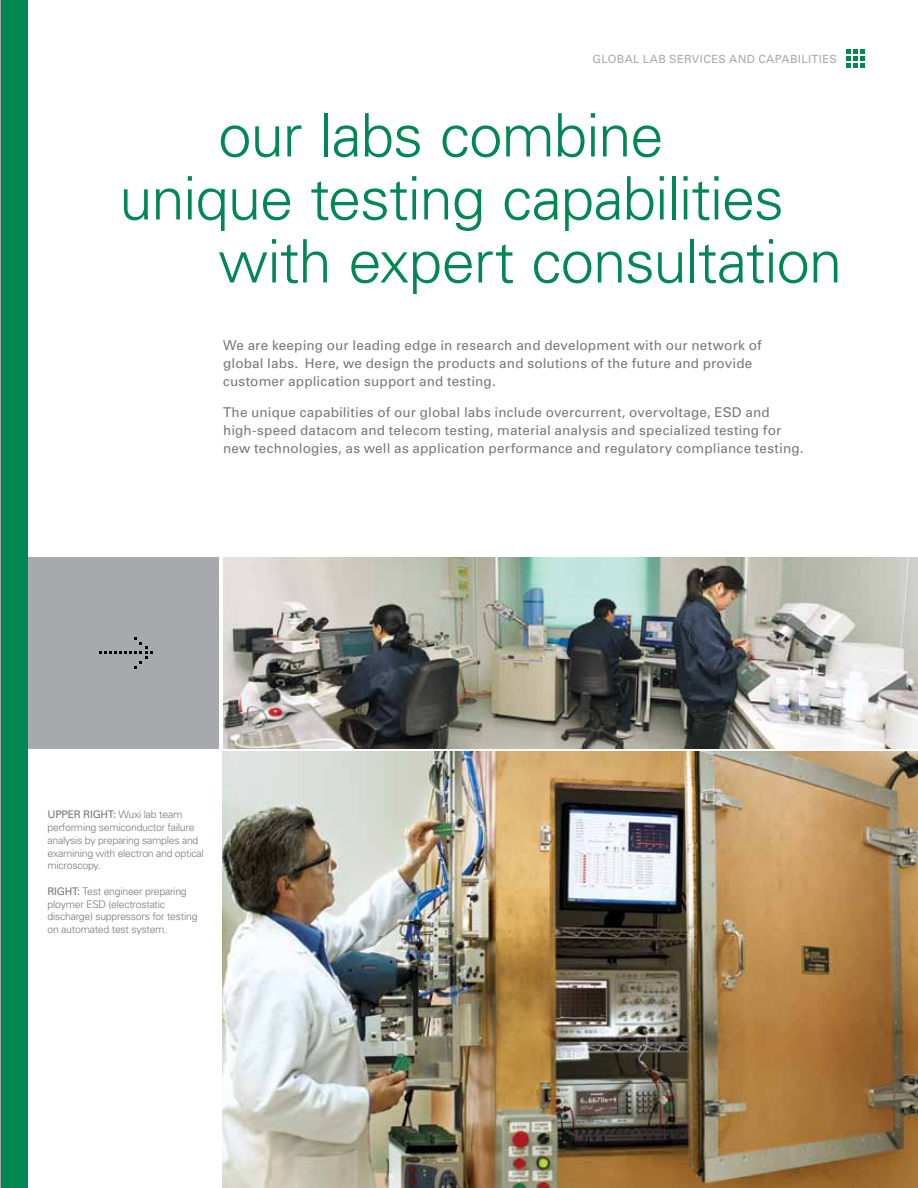
<style>
.page{position:relative;width:918px;height:1188px;background:#fff}
.page>*{position:absolute;margin:0;border:0;box-sizing:border-box;transform-origin:0 0}
.t1{font:300 60px "Univers";letter-spacing:-.02em;color:#008752}
.t2{font:13.5px/18px "Univers";letter-spacing:.01em;color:#77787b}
.t3{font:11.25px "Univers";letter-spacing:.035em;color:#a7a9ac}
.t4{font:300 10.5px/12.8px "Univers";letter-spacing:-.025em;color:#77787b}
.t5{font:10.2px "Univers";color:#58595b}
.s1{font-weight:400}
</style>
<div class="page">
<div style="left:27px;top:557px;width:191px;height:191px;background:#a7a9ac"></div>
<svg style="left:99px;top:637px;width:54px;height:32px"></svg>
<img style="left:223px;top:557px;width:695px;height:191px">
<img style="left:222px;top:752px;width:696px;height:436px">
<div style="left:0;top:0;width:27px;height:1188px;background:#008752"></div>
<svg style="left:846px;top:50px;width:18px;height:17px"></svg>
<hr style="left:0;top:0;width:1px;height:1188px;background:#a7a9ac">
<p class="t5" style="left:665px;top:52px;width:173px">CIRCUIT PROTECTION SOLUTIONS</p>
<p class="t3" style="left:592px;top:52px;width:246px">GLOBAL LAB SERVICES AND CAPABILITIES</p>
<h1 class="t1" style="left:218px;top:99px;width:447px">our labs combine</h1>
<h1 class="t1" style="left:119px;top:162px;width:666px">unique testing capabilities</h1>
<h1 class="t1" style="left:218px;top:225px;width:626px">with expert consultation</h1>
<p class="t2" style="left:223px;top:336px;width:540px">We are keeping our leading edge in research and development with our network of global labs. Here, we design the products and solutions of the future and provide customer application support and testing.</p>
<p class="t2" style="left:223px;top:403px;width:582px">The unique capabilities of our global labs include overcurrent, overvoltage, ESD and high-speed datacom and telecom testing, material analysis and specialized testing for new technologies, as well as application performance and regulatory compliance testing.</p>
<p class="t4" style="left:48px;top:808px;width:158px"><span class="s1">UPPER RIGHT:</span> Wuxi lab team performing semiconductor failure analysis by preparing samples and examining with electron and optical microscopy.</p>
<p class="t4" style="left:48px;top:885px;width:152px"><span class="s1">RIGHT:</span> Test engineer preparing ploymer ESD (electrostatic discharge) suppressors for testing on automated test system.</p>
</div>
